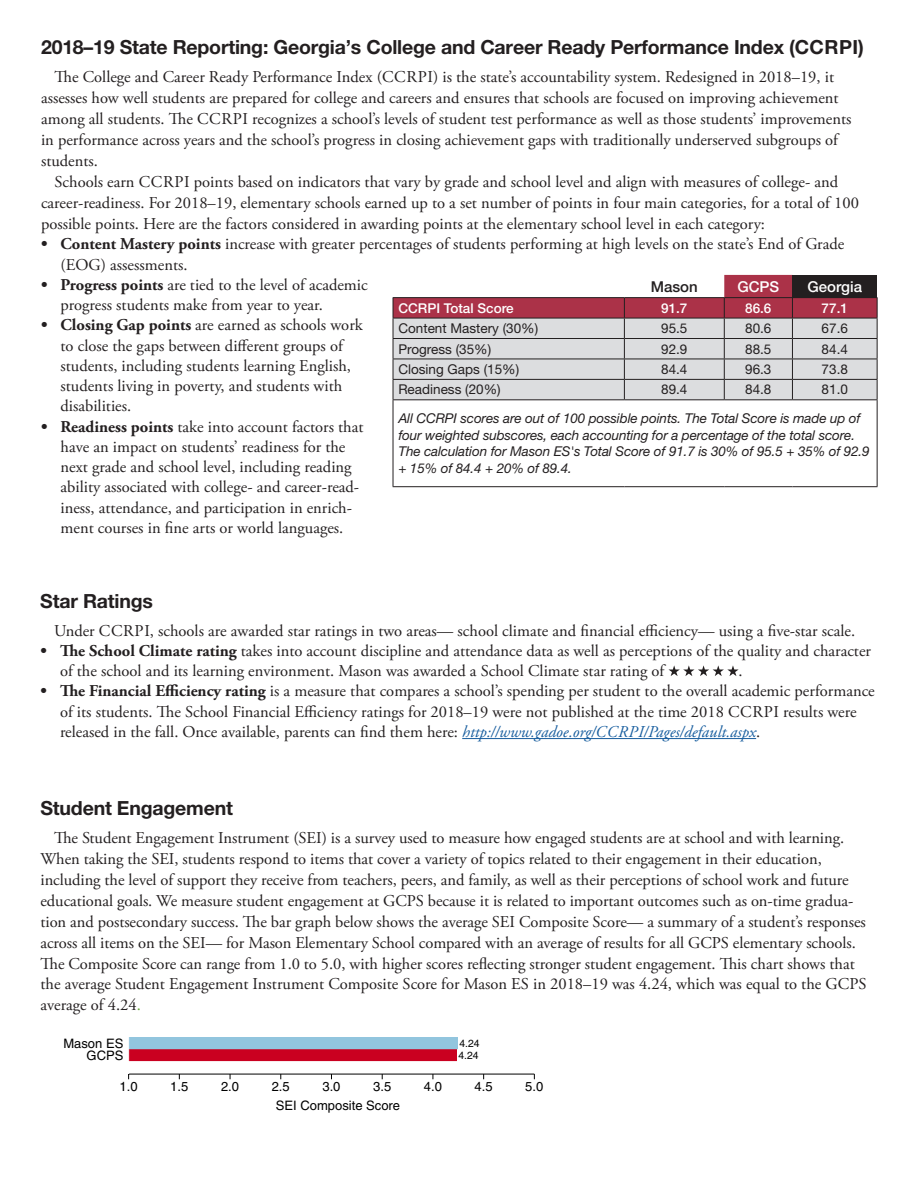
<style>
.page{position:relative;width:918px;height:1188px;background:#fff}
.page>*{position:absolute;margin:0;border:0;box-sizing:border-box;transform-origin:0 0}
.Section_Head{font:700 19.5px "Helvetica Neue LT Std";letter-spacing:-.01em;color:#231f20}
.Narratives{font:16.5px/20.9px "Adobe Garamond Pro";color:#231f20}
.Narrative_bullets{font:16.5px/20.2px "Adobe Garamond Pro";color:#231f20}
.Black_Subsection_Hea{font:500 15px "Helvetica Neue LT Std";color:#fff}
.Black_Subsection_Hea-2{font:500 15px "Helvetica Neue LT Std";color:#231f20}
.table_info_black{font:italic 13.5px/16.5px "Helvetica Neue LT Std";letter-spacing:-.01em;color:#231f20}
.table_info_black-2{font:13.5px "Helvetica Neue LT Std";color:#231f20}
.table_info_black-3{font:500 13.5px "Helvetica Neue LT Std";color:#fff}
.t1{font:13.05px "Helvetica";color:#000}
.t2{font:10.35px "Helvetica";color:#000}
.s1{font-weight:700}
.s2{font-style:italic;color:#175d9e}
.s3{color:#66a839}
</style>
<div class="page">
<hr style="left:462px;top:738px;width:294px;height:1px;background:#175d9e">
<svg style="left:668px;top:665px;width:71px;height:11px"></svg>
<svg style="left:128px;top:1037px;width:407px;height:42px"></svg>
<hr style="left:128px;top:1029px;width:1px;height:45px;background:#fff">
<hr style="left:393px;top:400px;width:1px;height:86px;background:#231f20">
<hr style="left:393px;top:486px;width:231px;height:1px;background:#231f20">
<hr style="left:624px;top:486px;width:100px;height:1px;background:#231f20">
<hr style="left:724px;top:486px;width:68px;height:1px;background:#231f20">
<hr style="left:792px;top:486px;width:86px;height:1px;background:#231f20">
<hr style="left:877px;top:400px;width:1px;height:86px;background:#231f20">
<svg style="left:393px;top:275px;width:485px;height:125px;background:#c8b2b8"></svg>
<p class="Section_Head" style="left:41px;top:35px;width:824px">2018–19 State Reporting: Georgia’s College and Career Ready Performance Index (CCRPI)</p>
<p class="Narratives" style="left:41px;top:67px;width:812px;text-indent:14px">The College and Career Ready Performance Index (CCRPI) is the state’s accountability system. Redesigned in 2018–19, it assesses how well students are prepared for college and careers and ensures that schools are focused on improving achievement among all students. The CCRPI recognizes a school’s levels of student test performance as well as those students’ improvements in performance across years and the school’s progress in closing achievement gaps with traditionally underserved subgroups of students.</p>
<p class="Narratives" style="left:41px;top:172px;width:819px;text-indent:14px">Schools earn CCRPI points based on indicators that vary by grade and school level and align with measures of college- and career-readiness. For 2018–19, elementary schools earned up to a set number of points in four main categories, for a total of 100 possible points. Here are the factors considered in awarding points at the elementary school level in each category:</p>
<p class="Narrative_bullets" style="left:61px;top:235px;width:785px;text-indent:-20px"><span class="s1">• Content Mastery points</span> increase with greater percentages of students performing at high levels on the state’s End of Grade (EOG) assessments.</p>
<p class="Narrative_bullets" style="left:61px;top:275px;width:309px;text-indent:-20px"><span class="s1">• Progress points</span> are tied to the level of academic progress students make from year to year.</p>
<p class="Narrative_bullets" style="left:61px;top:316px;width:304px;text-indent:-20px"><span class="s1">• Closing Gap points</span> are earned as schools work to close the gaps between different groups of students, including students learning English, students living in poverty, and students with disabilities.</p>
<p class="Narrative_bullets" style="left:61px;top:417px;width:304px;text-indent:-20px"><span class="s1">• Readiness points</span> take into account factors that have an impact on students’ readiness for the next grade and school level, including reading ability associated with college- and career-read&shy;iness, attendance, and participation in enrich&shy;ment courses in fine arts or world languages.</p>
<p class="Black_Subsection_Hea-2" style="left:651px;top:277px;width:48px">Mason</p>
<p class="Black_Subsection_Hea" style="left:737px;top:277px;width:43px">GCPS</p>
<p class="Black_Subsection_Hea" style="left:807px;top:277px;width:56px">Georgia</p>
<p class="table_info_black-3" style="left:398px;top:300px;width:117px">CCRPI Total Score</p>
<p class="table_info_black-3" style="left:661px;top:300px;width:28px">91.7</p>
<p class="table_info_black-3" style="left:745px;top:300px;width:28px">86.6</p>
<p class="table_info_black-3" style="left:822px;top:300px;width:28px">77.1</p>
<p class="table_info_black-2" style="left:398px;top:320px;width:141px">Content Mastery (30%)</p>
<p class="table_info_black-2" style="left:661px;top:320px;width:28px">95.5</p>
<p class="table_info_black-2" style="left:745px;top:320px;width:28px">80.6</p>
<p class="table_info_black-2" style="left:822px;top:320px;width:28px">67.6</p>
<p class="table_info_black-2" style="left:398px;top:341px;width:94px">Progress (35%)</p>
<p class="table_info_black-2" style="left:661px;top:341px;width:28px">92.9</p>
<p class="table_info_black-2" style="left:745px;top:341px;width:28px">88.5</p>
<p class="table_info_black-2" style="left:822px;top:341px;width:28px">84.4</p>
<p class="table_info_black-2" style="left:398px;top:361px;width:122px">Closing Gaps (15%)</p>
<p class="table_info_black-2" style="left:661px;top:361px;width:28px">84.4</p>
<p class="table_info_black-2" style="left:745px;top:361px;width:28px">96.3</p>
<p class="table_info_black-2" style="left:822px;top:361px;width:28px">73.8</p>
<p class="table_info_black-2" style="left:398px;top:382px;width:104px">Readiness (20%)</p>
<p class="table_info_black-2" style="left:661px;top:382px;width:28px">89.4</p>
<p class="table_info_black-2" style="left:745px;top:382px;width:28px">84.8</p>
<p class="table_info_black-2" style="left:822px;top:382px;width:28px">81.0</p>
<p class="table_info_black" style="left:398px;top:410px;width:473px">All CCRPI scores are out of 100 possible points. The Total Score is made up of four weighted subscores, each accounting for a percentage of the total score.<br>The calculation for Mason ES's Total Score of 91.7 is 30% of 95.5 + 35% of 92.9 + 15% of 84.4 + 20% of 89.4.</p>
<p class="Section_Head" style="left:40px;top:589px;width:114px">Star Ratings</p>
<p class="Narratives" style="left:54px;top:621px;width:803px">Under CCRPI, schools are awarded star ratings in two areas— school climate and financial efficiency— using a five-star scale.</p>
<p class="Narrative_bullets" style="left:60px;top:641px;width:813px;text-indent:-20px"><span class="s1">• The School Climate rating</span> takes into account discipline and attendance data as well as perceptions of the quality and character of the school and its learning environment. Mason was awarded a School Climate star rating of</p>
<p class="Narrative_bullets" style="left:739px;top:661px;width:6px">.</p>
<p class="Narrative_bullets" style="left:60px;top:682px;width:816px;text-indent:-20px"><span class="s1">• The Financial Efficiency rating</span> is a measure that compares a school’s spending per student to the overall academic performance of its students. The School Financial Efficiency ratings for 2018–19 were not published at the time 2018 CCRPI results were released in the fall. Once available, parents can find them here: <span class="s2">http://www.gadoe.org/CCRPI/Pages/default.aspx</span>.</p>
<p class="Section_Head" style="left:40px;top:796px;width:194px">Student Engagement</p>
<p class="Narratives" style="left:40px;top:828px;width:827px;text-indent:14px">The Student Engagement Instrument (SEI) is a survey used to measure how engaged students are at school and with learning.<br>When taking the SEI, students respond to items that cover a variety of topics related to their engagement in their education, including the level of support they receive from teachers, peers, and family, as well as their perceptions of school work and future educational goals. We measure student engagement at GCPS because it is related to important outcomes such as on-time gradua&shy;tion and postsecondary success. The bar graph below shows the average SEI Composite Score— a summary of a student’s responses across all items on the SEI— for Mason Elementary School compared with an average of results for all GCPS elementary schools.<br>The Composite Score can range from 1.0 to 5.0, with higher scores reflecting stronger student engagement. This chart shows that the average Student Engagement Instrument Composite Score for Mason ES in 2018–19 was 4.24, which was equal to the GCPS average of 4.24<span class="s3">.</span></p>
<p class="t2" style="left:458px;top:1049px;width:22px">4.24</p>
<p class="t1" style="left:63px;top:1036px;width:61px">Mason ES</p>
<p class="t2" style="left:459px;top:1037px;width:22px">4.24</p>
<p class="t1" style="left:87px;top:1047px;width:38px">GCPS</p>
<p class="t1" style="left:120px;top:1079px;width:20px">1.0</p>
<p class="t1" style="left:170px;top:1079px;width:20px">1.5</p>
<p class="t1" style="left:221px;top:1079px;width:20px">2.0</p>
<p class="t1" style="left:272px;top:1079px;width:20px">2.5</p>
<p class="t1" style="left:322px;top:1079px;width:20px">3.0</p>
<p class="t1" style="left:373px;top:1079px;width:20px">3.5</p>
<p class="t1" style="left:424px;top:1079px;width:20px">4.0</p>
<p class="t1" style="left:475px;top:1079px;width:20px">4.5</p>
<p class="t1" style="left:525px;top:1079px;width:20px">5.0</p>
<p class="t1" style="left:276px;top:1098px;width:126px">SEI Composite Score</p>
</div>
